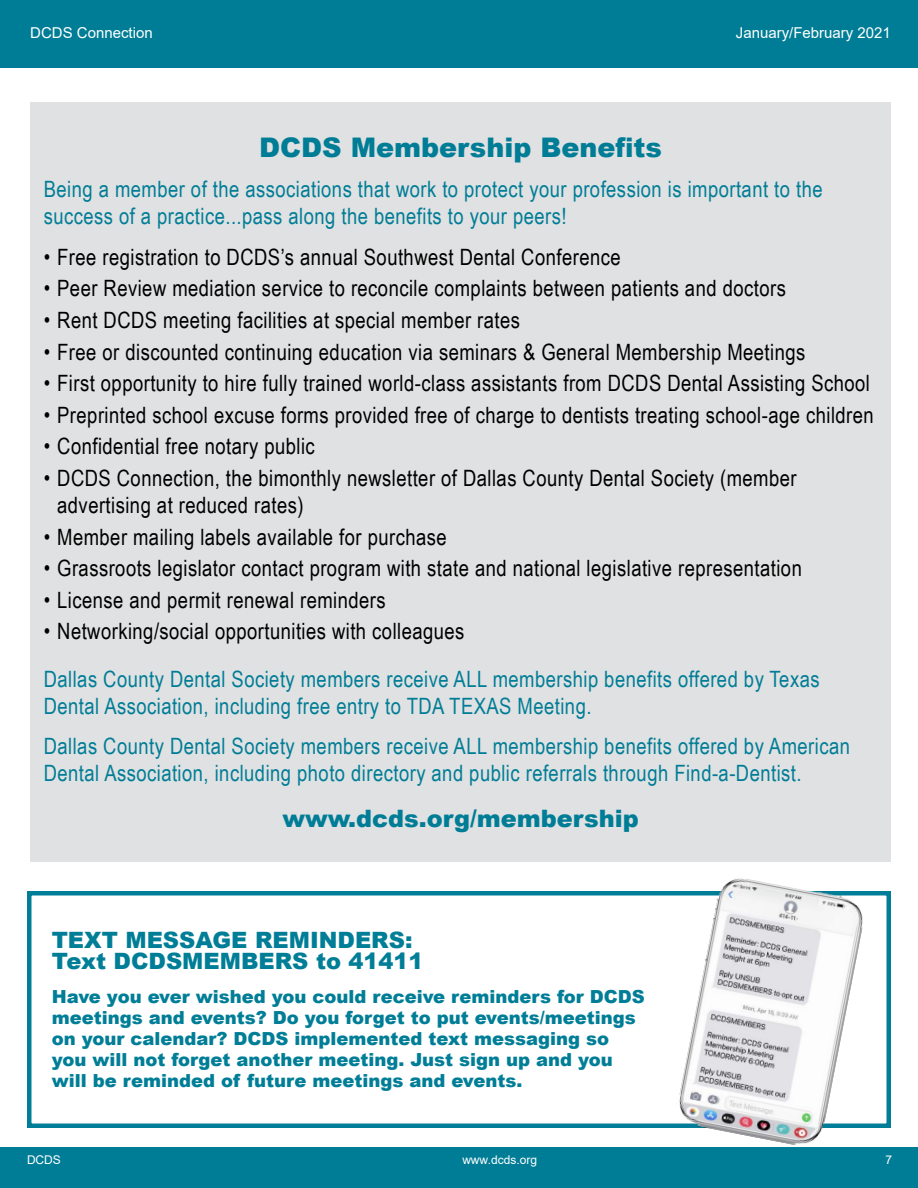
<style>
.page{position:relative;width:918px;height:1188px;background:#fff}
.page>*{position:absolute;margin:0;border:0;box-sizing:border-box;transform-origin:0 0}
.t1{font:900 27px "Arial";color:#007d96}
.t2{font:900 24px "Arial";color:#007d96}
.t3{font:22.5px/27px "Arial Narrow";letter-spacing:.02em;color:#000}
.t4{font:22.5px/27px "Arial Narrow";letter-spacing:.02em;color:#007d96}
.t5{font:900 22.5px/21px "Arial";color:#007e97}
.t6{font:900 18px/21px "Arial";color:#007e97}
.t7{font:15px "Arial";color:#fff}
.t8{font:12px "Arial";color:#fff}
</style>
<div class="page">
<div style="left:0;top:0;width:918px;height:60px;background:#007d96"></div>
<div style="left:0;top:51px;width:918px;height:17px;background:#007d96"></div>
<div style="left:0;top:1148px;width:918px;height:40px;background:#007d96"></div>
<div style="left:30px;top:103px;width:861px;height:759px;background:#e0e1e2"></div>
<div style="left:27px;top:891px;width:864px;height:237px;border:4px solid #007e97"></div>
<img style="left:667px;top:878px;width:211px;height:270px">
<p class="t7" style="left:30px;top:22px;width:124px">DCDS Connection</p>
<p class="t7" style="left:736px;top:22px;width:157px">January/February 2021</p>
<p class="t1" style="left:259px;top:128px;width:404px">DCDS Membership Benefits</p>
<p class="t4" style="left:44px;top:175px;width:780px">Being a member of the associations that work to protect your profession is important to the success of a practice...pass along the benefits to your peers!</p>
<p class="t3" style="left:44px;top:243px;width:578px">• Free registration to DCDS’s annual Southwest Dental Conference</p>
<p class="t3" style="left:44px;top:274px;width:744px">• Peer Review mediation service to reconcile complaints between patients and doctors</p>
<p class="t3" style="left:44px;top:306px;width:478px">• Rent DCDS meeting facilities at special member rates</p>
<p class="t3" style="left:44px;top:337px;width:763px">• Free or discounted continuing education via seminars &amp; General Membership Meetings</p>
<p class="t3" style="left:44px;top:369px;width:828px">• First opportunity to hire fully trained world-class assistants from DCDS Dental Assisting School</p>
<p class="t3" style="left:44px;top:401px;width:832px">• Preprinted school excuse forms provided free of charge to dentists treating school-age children</p>
<p class="t3" style="left:44px;top:432px;width:273px">• Confidential free notary public</p>
<p class="t3" style="left:57px;top:464px;width:741px;text-indent:-14px">• DCDS Connection, the bimonthly newsletter of Dallas County Dental Society (member advertising at reduced rates)</p>
<p class="t3" style="left:44px;top:522px;width:405px">• Member mailing labels available for purchase</p>
<p class="t3" style="left:44px;top:554px;width:760px">• Grassroots legislator contact program with state and national legislative representation</p>
<p class="t3" style="left:44px;top:586px;width:344px">• License and permit renewal reminders</p>
<p class="t3" style="left:44px;top:617px;width:422px">• Networking/social opportunities with colleagues</p>
<p class="t4" style="left:44px;top:664px;width:777px">Dallas County Dental Society members receive ALL membership benefits offered by Texas<br>Dental Association, including free entry to TDA TEXAS Meeting.</p>
<p class="t4" style="left:44px;top:732px;width:808px">Dallas County Dental Society members receive ALL membership benefits offered by American<br>Dental Association, including photo directory and public referrals through Find-a-Dentist.</p>
<p class="t2" style="left:282px;top:801px;width:358px">www.dcds.org/membership</p>
<p class="t5" style="left:52px;top:929px;width:373px">TEXT MESSAGE REMINDERS:<br>Text DCDSMEMBERS to 41411</p>
<p class="t6" style="left:52px;top:986px;width:594px">Have you ever wished you could receive reminders for DCDS meetings and events? Do you forget to put events/meetings on your calendar? DCDS implemented text messaging so you will not forget another meeting. Just sign up and you will be reminded of future meetings and events.</p>
<p class="t8" style="left:27px;top:1152px;width:35px">DCDS</p>
<p class="t8" style="left:462px;top:1152px;width:76px">www.dcds.org</p>
<p class="t8" style="left:885px;top:1152px;width:8px">7</p>
</div>
